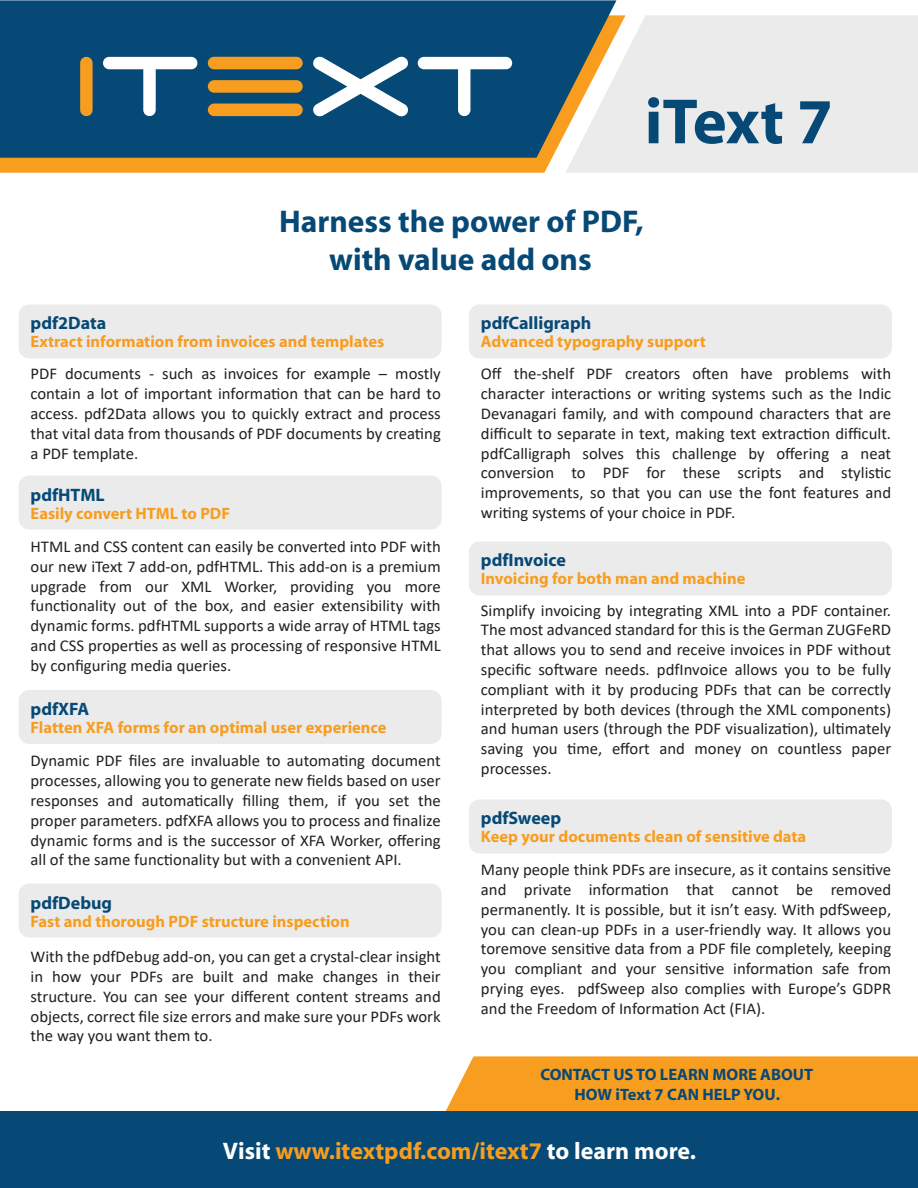
<style>
.page{position:relative;width:918px;height:1188px;background:#fff}
.page>*{position:absolute;margin:0;border:0;box-sizing:border-box;transform-origin:0 0}
.t1{font:700 64.5px "Myriad";letter-spacing:-.005em;color:#064976}
.t2{font:700 31.5px/37.8px "Myriad";color:#064976;text-align:center}
.t3{font:700 24px "Myriad";color:#f79d20}
.t4{font:700 18px "Myriad";color:#064976}
.t5{font:16.5px/19.8px "Calibri";color:#231f20;text-align:justify}
.t6{font:700 16.5px "Myriad";color:#f89d1e}
.t7{font:700 16.5px "Myriad";color:#f79d20}
.t8{font:700 16.5px/19.8px "Myriad";color:#064976;text-align:center}
.s1{color:#fff}
</style>
<div class="page">
<div style="left:469px;top:800px;width:423px;height:54px;background:#ebebec;border-radius:11px"></div>
<div style="left:469px;top:542px;width:423px;height:54px;background:#ebebec;border-radius:11px"></div>
<div style="left:469px;top:305px;width:423px;height:54px;background:#ebebec;border-radius:11px"></div>
<div style="left:19px;top:884px;width:423px;height:54px;background:#ebebec;border-radius:11px"></div>
<div style="left:19px;top:690px;width:423px;height:54px;background:#ebebec;border-radius:11px"></div>
<div style="left:19px;top:476px;width:423px;height:54px;background:#ebebec;border-radius:11px"></div>
<div style="left:19px;top:304px;width:423px;height:54px;background:#ebebec;border-radius:11px"></div>
<svg style="left:386px;top:1056px;width:532px;height:56px;fill:#f79d20"></svg>
<div style="left:626px;top:15px;width:292px;height:158px;background:#ebebec"></div>
<svg style="left:0;top:15px;width:626px;height:158px;fill:#f89d1e"></svg>
<svg style="left:1px;top:1px;width:615px;height:157px;fill:#064976"></svg>
<svg style="left:80px;top:57px;width:13px;height:59px"></svg>
<svg style="left:103px;top:57px;width:94px;height:59px"></svg>
<svg style="left:313px;top:57px;width:95px;height:60px"></svg>
<div style="left:208px;top:57px;width:95px;height:12px;background:#f79d20;border-radius:6px"></div>
<div style="left:208px;top:104px;width:95px;height:12px;background:#f79d20;border-radius:6px"></div>
<div style="left:208px;top:80px;width:95px;height:13px;background:#f79d20;border-radius:6px"></div>
<svg style="left:418px;top:57px;width:94px;height:59px"></svg>
<hr style="left:0;top:0;width:1px;height:158px;background:#064976">
<hr style="left:0;top:0;width:616px;height:1px;background:#064976">
<div style="left:0;top:1112px;width:918px;height:76px;background:#064976"></div>
<h1 class="t1" style="left:645px;top:88px;width:190px">iText 7</h1>
<h2 class="t2" style="left:279px;top:204px;width:366px">Harness the power of PDF, with value add ons</h2>
<p class="t4" style="left:31px;top:314px;width:77px">pdf2Data</p>
<p class="t7" style="left:31px;top:333px;width:355px">Extract information from invoices and templates</p>
<p class="t5" style="left:31px;top:364px;width:412px">PDF documents - such as invoices for example – mostly contain a lot of important information that can be hard to access. pdf2Data allows you to quickly extract and process that vital data from thousands of PDF documents by creating a PDF template.</p>
<p class="t4" style="left:31px;top:486px;width:76px">pdfHTML</p>
<p class="t7" style="left:31px;top:505px;width:201px">Easily convert HTML to PDF</p>
<p class="t5" style="left:31px;top:536px;width:412px">HTML and CSS content can easily be converted into PDF with our new iText 7 add-on, pdfHTML. This add-on is a premium upgrade from our XML Worker, providing you more functionality out of the box, and easier extensibility with dynamic forms. pdfHTML supports a wide array of HTML tags and CSS properties as well as processing of responsive HTML by configuring media queries.</p>
<p class="t4" style="left:31px;top:700px;width:60px">pdfXFA</p>
<p class="t7" style="left:31px;top:719px;width:358px">Flatten XFA forms for an optimal user experience</p>
<p class="t5" style="left:31px;top:751px;width:412px">Dynamic PDF files are invaluable to automating document processes, allowing you to generate new fields based on user responses and automatically filling them, if you set the proper parameters. pdfXFA allows you to process and finalize dynamic forms and is the successor of XFA Worker, offering all of the same functionality but with a convenient API.</p>
<p class="t4" style="left:31px;top:893px;width:83px">pdfDebug</p>
<p class="t6" style="left:31px;top:913px;width:321px">Fast and thorough PDF structure inspection</p>
<p class="t5" style="left:31px;top:946px;width:412px">With the pdfDebug add-on, you can get a crystal-clear insight in how your PDFs are built and make changes in their structure. You can see your different content streams and objects, correct file size errors and make sure your PDFs work the way you want them to.</p>
<p class="t4" style="left:481px;top:314px;width:112px">pdfCalligraph</p>
<p class="t6" style="left:481px;top:333px;width:227px">Advanced typography support</p>
<p class="t5" style="left:481px;top:364px;width:412px">Off the-shelf PDF creators often have problems with character interactions or writing systems such as the Indic Devanagari family, and with compound characters that are difficult to separate in text, making text extraction difficult. pdfCalligraph solves this challenge by offering a neat conversion to PDF for these scripts and stylistic improvements, so that you can use the font features and writing systems of your choice in PDF.</p>
<p class="t4" style="left:481px;top:550px;width:86px">pdfInvoice</p>
<p class="t6" style="left:481px;top:570px;width:266px">Invoicing for both man and machine</p>
<p class="t5" style="left:481px;top:600px;width:412px">Simplify invoicing by integrating XML into a PDF container.<br>The most advanced standard for this is the German ZUGFeRD that allows you to send and receive invoices in PDF without specific software needs. pdfInvoice allows you to be fully compliant with it by producing PDFs that can be correctly interpreted by both devices (through the XML components) and human users (through the PDF visualization), ultimately saving you time, effort and money on countless paper processes.</p>
<p class="t4" style="left:481px;top:809px;width:82px">pdfSweep</p>
<p class="t6" style="left:481px;top:828px;width:327px">Keep your documents clean of sensitive data</p>
<p class="t5" style="left:481px;top:859px;width:412px">Many people think PDFs are insecure, as it contains sensitive and private information that cannot be removed permanently. It is possible, but it isn’t easy. With pdfSweep, you can clean-up PDFs in a user-friendly way. It allows you toremove sensitive data from a PDF file completely, keeping you compliant and your sensitive information safe from prying eyes. pdfSweep also complies with Europe’s GDPR and the Freedom of Information Act (FIA).</p>
<p class="t8" style="left:540px;top:1065px;width:274px">CONTACT US TO LEARN MORE ABOUT<br>HOW iText 7 CAN HELP YOU.</p>
<h3 class="t3" style="left:223px;top:1138px;width:475px"><span class="s1">Visit</span> www.itextpdf.com/itext7 <span class="s1">to learn more.</span></h3>
</div>
